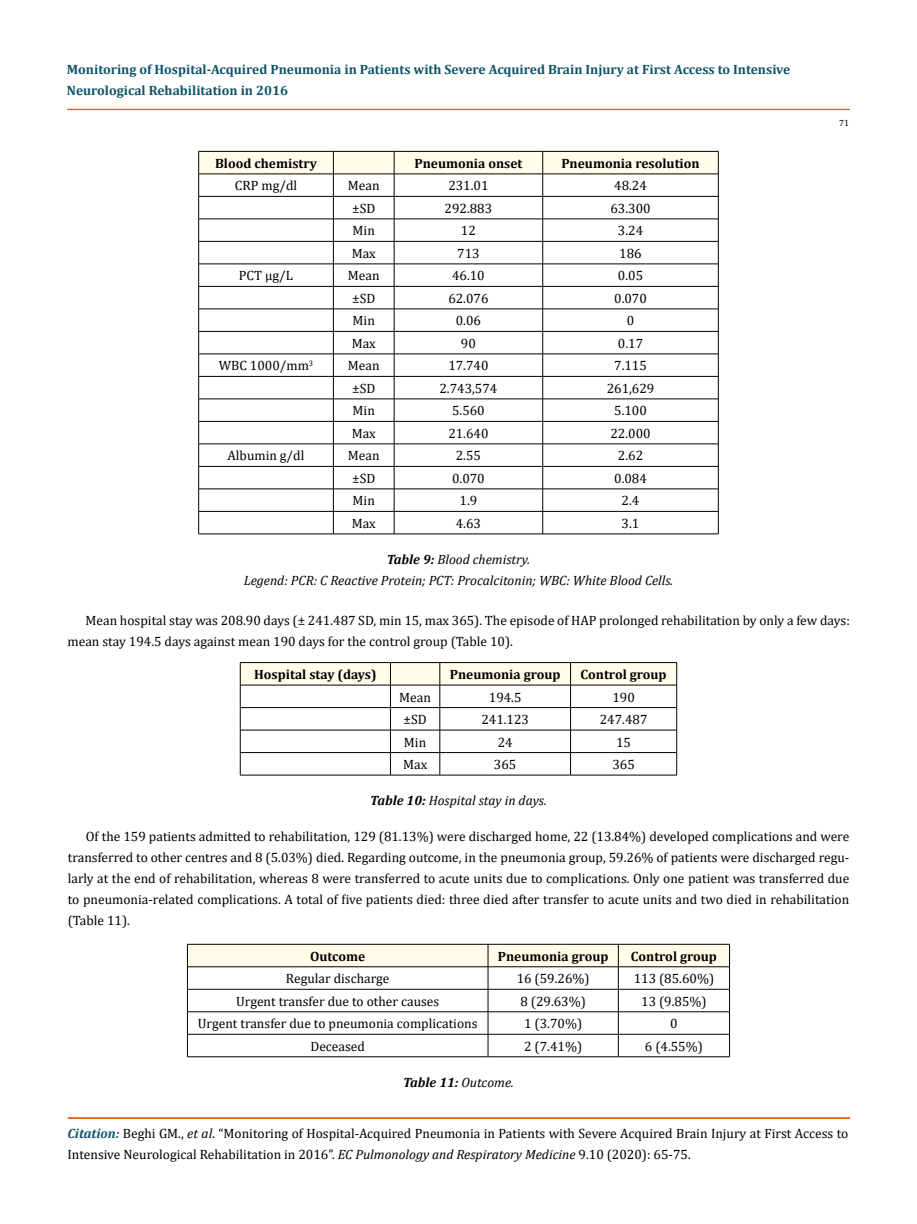
<style>
.page{position:relative;width:917px;height:1224px;background:#fff}
.page>*{position:absolute;margin:0;border:0;box-sizing:border-box;transform-origin:0 0}
.t1{font:13.5px/21px "Cambria";color:#000}
.t2{font:700 13.5px/21px "Cambria";color:#0e546a}
.t3{font:700 13.5px "Cambria";color:#000}
.t4{font:italic 13.5px/21px "Cambria";color:#000;text-align:center}
.t5{font:italic 700 13.5px "Cambria";color:#000}
.t6{font:9px "Cambria";color:#000}
.s1{font-weight:700}
.s2{font-weight:400}
.s3{font-weight:700;font-style:italic;color:#0e546a}
.s4{font-style:italic}
</style>
<div class="page">
<div style="left:67px;top:109px;width:782px;height:1px;border:1px solid #e05d1a"></div>
<div style="left:68px;top:1118px;width:781px;height:1px;border:1px solid #e05d1a"></div>
<svg style="left:198px;top:151px;width:521px;height:383px"></svg>
<hr style="left:198px;top:534px;width:135px;height:1px;background:#000">
<hr style="left:333px;top:534px;width:61px;height:1px;background:#000">
<hr style="left:394px;top:534px;width:148px;height:1px;background:#000">
<hr style="left:542px;top:534px;width:176px;height:1px;background:#000">
<hr style="left:240px;top:662px;width:150px;height:1px;background:#000">
<hr style="left:390px;top:662px;width:50px;height:1px;background:#000">
<hr style="left:440px;top:662px;width:130px;height:1px;background:#000">
<hr style="left:570px;top:662px;width:107px;height:1px;background:#000">
<svg style="left:240px;top:663px;width:437px;height:112px"></svg>
<hr style="left:240px;top:775px;width:150px;height:1px;background:#000">
<hr style="left:390px;top:775px;width:50px;height:1px;background:#000">
<hr style="left:440px;top:775px;width:130px;height:1px;background:#000">
<hr style="left:570px;top:775px;width:107px;height:1px;background:#000">
<svg style="left:187px;top:944px;width:543px;height:113px"></svg>
<hr style="left:187px;top:1057px;width:301px;height:1px;background:#000">
<hr style="left:488px;top:1057px;width:130px;height:1px;background:#000">
<hr style="left:618px;top:1057px;width:111px;height:1px;background:#000">
<p class="t2" style="left:67px;top:59px;width:724px">Monitoring of Hospital-Acquired Pneumonia in Patients with Severe Acquired Brain Injury at First Access to Intensive<br>Neurological Rehabilitation in 2016</p>
<p class="t6" style="left:839px;top:118px;width:11px">71</p>
<p class="t3" style="left:215px;top:154px;width:103px">Blood chemistry</p>
<p class="t3" style="left:414px;top:154px;width:110px">Pneumonia onset</p>
<p class="t3" style="left:561px;top:154px;width:140px">Pneumonia resolution</p>
<p class="t1" style="left:235px;top:175px;width:64px">CRP mg/dl</p>
<p class="t1" style="left:348px;top:175px;width:33px">Mean</p>
<p class="t1" style="left:448px;top:175px;width:42px">231.01</p>
<p class="t1" style="left:614px;top:175px;width:34px">48.24</p>
<p class="t1" style="left:352px;top:198px;width:25px">±SD</p>
<p class="t1" style="left:444px;top:198px;width:49px">292.883</p>
<p class="t1" style="left:610px;top:198px;width:42px">63.300</p>
<p class="t1" style="left:352px;top:220px;width:24px">Min</p>
<p class="t1" style="left:461px;top:220px;width:16px">12</p>
<p class="t1" style="left:618px;top:220px;width:27px">3.24</p>
<p class="t1" style="left:352px;top:243px;width:26px">Max</p>
<p class="t1" style="left:457px;top:243px;width:24px">713</p>
<p class="t1" style="left:619px;top:243px;width:24px">186</p>
<p class="t1" style="left:239px;top:265px;width:56px">PCT µg/L</p>
<p class="t1" style="left:348px;top:265px;width:33px">Mean</p>
<p class="t1" style="left:452px;top:265px;width:34px">46.10</p>
<p class="t1" style="left:618px;top:265px;width:27px">0.05</p>
<p class="t1" style="left:352px;top:288px;width:25px">±SD</p>
<p class="t1" style="left:448px;top:288px;width:42px">62.076</p>
<p class="t1" style="left:614px;top:288px;width:34px">0.070</p>
<p class="t1" style="left:352px;top:310px;width:24px">Min</p>
<p class="t1" style="left:456px;top:310px;width:27px">0.06</p>
<p class="t1" style="left:626px;top:310px;width:9px">0</p>
<p class="t1" style="left:352px;top:333px;width:26px">Max</p>
<p class="t1" style="left:461px;top:333px;width:16px">90</p>
<p class="t1" style="left:618px;top:333px;width:27px">0.17</p>
<p class="t1" style="left:219px;top:355px;width:96px">WBC 1000/mm<sup>3</sup></p>
<p class="t1" style="left:348px;top:355px;width:33px">Mean</p>
<p class="t1" style="left:448px;top:355px;width:42px">17.740</p>
<p class="t1" style="left:614px;top:355px;width:34px">7.115</p>
<p class="t1" style="left:352px;top:378px;width:25px">±SD</p>
<p class="t1" style="left:439px;top:378px;width:59px">2.743,574</p>
<p class="t1" style="left:606px;top:378px;width:49px">261,629</p>
<p class="t1" style="left:352px;top:400px;width:24px">Min</p>
<p class="t1" style="left:452px;top:400px;width:34px">5.560</p>
<p class="t1" style="left:614px;top:400px;width:34px">5.100</p>
<p class="t1" style="left:351px;top:423px;width:26px">Max</p>
<p class="t1" style="left:448px;top:423px;width:42px">21.640</p>
<p class="t1" style="left:610px;top:423px;width:42px">22.000</p>
<p class="t1" style="left:227px;top:445px;width:78px">Albumin g/dl</p>
<p class="t1" style="left:348px;top:445px;width:33px">Mean</p>
<p class="t1" style="left:456px;top:445px;width:27px">2.55</p>
<p class="t1" style="left:618px;top:445px;width:27px">2.62</p>
<p class="t1" style="left:352px;top:468px;width:25px">±SD</p>
<p class="t1" style="left:452px;top:468px;width:34px">0.070</p>
<p class="t1" style="left:614px;top:468px;width:34px">0.084</p>
<p class="t1" style="left:352px;top:490px;width:24px">Min</p>
<p class="t1" style="left:459px;top:490px;width:19px">1.9</p>
<p class="t1" style="left:621px;top:490px;width:19px">2.4</p>
<p class="t1" style="left:351px;top:513px;width:26px">Max</p>
<p class="t1" style="left:456px;top:513px;width:27px">4.63</p>
<p class="t1" style="left:621px;top:513px;width:19px">3.1</p>
<p class="t4" style="left:244px;top:548px;width:431px"><span class="s1">Table 9:</span> Blood chemistry.<br>Legend: PCR: C Reactive Protein; PCT: Procalcitonin; WBC: White Blood Cells.</p>
<p class="t1" style="left:67px;top:610px;width:783px;text-indent:18px">Mean hospital stay was 208.90 days (± 241.487 SD, min 15, max 365). The episode of HAP prolonged rehabilitation by only a few days: mean stay 194.5 days against mean 190 days for the control group (Table 10).</p>
<p class="t3" style="left:254px;top:665px;width:124px">Hospital stay (days)</p>
<p class="t3" style="left:450px;top:665px;width:112px">Pneumonia group</p>
<p class="t3" style="left:580px;top:665px;width:88px">Control group</p>
<p class="t1" style="left:399px;top:686px;width:33px">Mean</p>
<p class="t1" style="left:489px;top:686px;width:34px">194.5</p>
<p class="t1" style="left:612px;top:686px;width:24px">190</p>
<p class="t1" style="left:403px;top:709px;width:25px">±SD</p>
<p class="t1" style="left:481px;top:709px;width:49px">241.123</p>
<p class="t1" style="left:600px;top:709px;width:49px">247.487</p>
<p class="t1" style="left:404px;top:731px;width:24px">Min</p>
<p class="t1" style="left:497px;top:731px;width:16px">24</p>
<p class="t1" style="left:616px;top:731px;width:16px">15</p>
<p class="t1" style="left:403px;top:754px;width:26px">Max</p>
<p class="t1" style="left:494px;top:754px;width:24px">365</p>
<p class="t1" style="left:612px;top:754px;width:24px">365</p>
<p class="t4" style="left:370px;top:790px;width:178px"><span class="s1">Table 10:</span> Hospital stay in days.</p>
<p class="t1" style="left:68px;top:825px;width:783px;text-align:justify;text-indent:18px">Of the 159 patients admitted to rehabilitation, 129 (81.13%) were discharged home, 22 (13.84%) developed complications and were transferred to other centres and 8 (5.03%) died. Regarding outcome, in the pneumonia group, 59.26% of patients were discharged regu&shy;larly at the end of rehabilitation, whereas 8 were transferred to acute units due to complications. Only one patient was transferred due to pneumonia-related complications. A total of five patients died: three died after transfer to acute units and two died in rehabilitation (Table 11).</p>
<p class="t3" style="left:310px;top:947px;width:57px">Outcome</p>
<p class="t3" style="left:497px;top:947px;width:112px">Pneumonia group</p>
<p class="t3" style="left:631px;top:947px;width:88px">Control group</p>
<p class="t1" style="left:286px;top:968px;width:105px">Regular discharge</p>
<p class="t1" style="left:516px;top:968px;width:74px">16 (59.26%)</p>
<p class="t1" style="left:633px;top:968px;width:82px">113 (85.60%)</p>
<p class="t1" style="left:236px;top:991px;width:205px">Urgent transfer due to other causes</p>
<p class="t1" style="left:520px;top:991px;width:67px">8 (29.63%)</p>
<p class="t1" style="left:641px;top:991px;width:67px">13 (9.85%)</p>
<p class="t1" style="left:198px;top:1013px;width:281px">Urgent transfer due to pneumonia complications</p>
<p class="t1" style="left:524px;top:1013px;width:59px">1 (3.70%)</p>
<p class="t1" style="left:670px;top:1013px;width:9px">0</p>
<p class="t1" style="left:310px;top:1036px;width:56px">Deceased</p>
<p class="t1" style="left:524px;top:1036px;width:59px">2 (7.41%)</p>
<p class="t1" style="left:645px;top:1036px;width:59px">6 (4.55%)</p>
<p class="t5" style="left:403px;top:1073px;width:112px">Table 11: <span class="s2">Outcome.</span></p>
<p class="t1" style="left:67px;top:1123px;width:782px"><span class="s3">Citation:</span> Beghi GM., <span class="s4">et al</span>. “Monitoring of Hospital-Acquired Pneumonia in Patients with Severe Acquired Brain Injury at First Access to<br>Intensive Neurological Rehabilitation in 2016”. <span class="s4">EC Pulmonology and Respiratory Medicine</span> 9.10 (2020): 65-75.</p>
</div>
